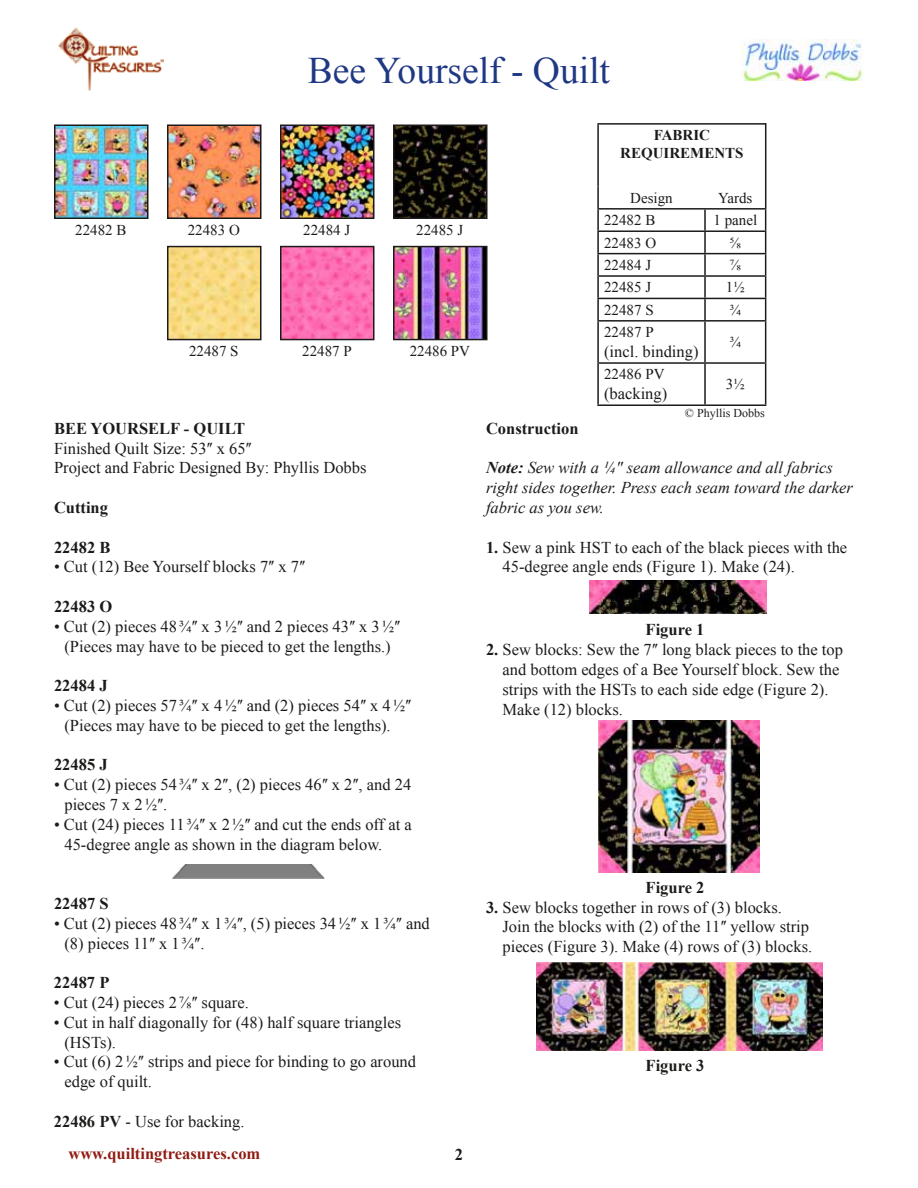
<style>
.page{position:relative;width:918px;height:1188px;background:#fff}
.page>*{position:absolute;margin:0;border:0;box-sizing:border-box;transform-origin:0 0}
.t1{font:37.5px "Times New Roman";color:#1e3883}
.t2{font:16.5px/19.8px "Times New Roman";color:#1c1b1a}
.t3{font:italic 16.5px/19.8px "Times New Roman";color:#1c1b1a}
.t4{font:700 16.5px "Times New Roman";color:#1c1b1a}
.t5{font:700 16.5px "Times New Roman";color:#8f1c12}
.t6{font:15px "Times New Roman";color:#1c1b1a}
.t7{font:700 15px/18px "Times New Roman";color:#1c1b1a;text-align:center}
.t8{font:12px "Times New Roman";color:#1c1b1a}
.s1{font-weight:700}
</style>
<div class="page">
<img style="left:57px;top:27px;width:107px;height:64px">
<img style="left:742px;top:40px;width:121px;height:41px">
<hr style="left:597px;top:232px;width:2px;height:21px;background:#1c1b1a">
<hr style="left:705px;top:230px;width:61px;height:2px;background:#1c1b1a">
<hr style="left:704px;top:232px;width:2px;height:21px;background:#1c1b1a">
<hr style="left:597px;top:253px;width:108px;height:1px;background:#1c1b1a">
<hr style="left:597px;top:254px;width:2px;height:21px;background:#1c1b1a">
<hr style="left:705px;top:253px;width:61px;height:1px;background:#1c1b1a">
<hr style="left:704px;top:254px;width:2px;height:21px;background:#1c1b1a">
<hr style="left:597px;top:275px;width:108px;height:2px;background:#1c1b1a">
<hr style="left:597px;top:277px;width:2px;height:21px;background:#1c1b1a">
<hr style="left:705px;top:275px;width:61px;height:2px;background:#1c1b1a">
<hr style="left:704px;top:277px;width:2px;height:21px;background:#1c1b1a">
<hr style="left:597px;top:298px;width:108px;height:1px;background:#1c1b1a">
<hr style="left:597px;top:299px;width:2px;height:21px;background:#1c1b1a">
<hr style="left:705px;top:298px;width:61px;height:1px;background:#1c1b1a">
<hr style="left:704px;top:299px;width:2px;height:21px;background:#1c1b1a">
<hr style="left:597px;top:320px;width:108px;height:2px;background:#1c1b1a">
<hr style="left:597px;top:322px;width:2px;height:40px;background:#1c1b1a">
<hr style="left:705px;top:320px;width:61px;height:2px;background:#1c1b1a">
<hr style="left:704px;top:322px;width:2px;height:40px;background:#1c1b1a">
<hr style="left:765px;top:322px;width:1px;height:40px;background:#1c1b1a">
<hr style="left:597px;top:362px;width:108px;height:2px;background:#1c1b1a">
<hr style="left:597px;top:364px;width:2px;height:40px;background:#1c1b1a">
<hr style="left:705px;top:362px;width:61px;height:2px;background:#1c1b1a">
<hr style="left:704px;top:364px;width:2px;height:40px;background:#1c1b1a">
<hr style="left:765px;top:364px;width:1px;height:40px;background:#1c1b1a">
<hr style="left:597px;top:404px;width:108px;height:2px;background:#1c1b1a">
<hr style="left:705px;top:404px;width:61px;height:2px;background:#1c1b1a">
<hr style="left:597px;top:123px;width:108px;height:2px;background:#1c1b1a">
<hr style="left:597px;top:125px;width:2px;height:39px;background:#1c1b1a">
<hr style="left:705px;top:123px;width:61px;height:2px;background:#1c1b1a">
<hr style="left:597px;top:164px;width:2px;height:22px;background:#1c1b1a">
<hr style="left:597px;top:186px;width:2px;height:22px;background:#1c1b1a">
<hr style="left:597px;top:208px;width:108px;height:2px;background:#1c1b1a">
<hr style="left:597px;top:210px;width:2px;height:20px;background:#1c1b1a">
<hr style="left:705px;top:208px;width:61px;height:2px;background:#1c1b1a">
<hr style="left:704px;top:210px;width:2px;height:20px;background:#1c1b1a">
<svg style="left:765px;top:210px;width:1px;height:110px"></svg>
<hr style="left:597px;top:230px;width:108px;height:2px;background:#1c1b1a">
<img style="left:57px;top:127px;width:88px;height:89px">
<div style="left:54px;top:124px;width:94px;height:95px;border:2px solid #1c1b1a"></div>
<img style="left:396px;top:127px;width:89px;height:89px">
<div style="left:393px;top:124px;width:95px;height:95px;border:2px solid #1c1b1a"></div>
<img style="left:170px;top:127px;width:88px;height:89px">
<div style="left:167px;top:124px;width:94px;height:95px;border:2px solid #1c1b1a"></div>
<img style="left:283px;top:127px;width:89px;height:89px">
<div style="left:280px;top:124px;width:95px;height:95px;border:2px solid #1c1b1a"></div>
<img style="left:396px;top:249px;width:89px;height:88px">
<div style="left:393px;top:246px;width:95px;height:94px;border:2px solid #1c1b1a"></div>
<img style="left:170px;top:249px;width:88px;height:88px">
<div style="left:167px;top:246px;width:94px;height:94px;border:2px solid #1c1b1a"></div>
<img style="left:283px;top:249px;width:89px;height:88px">
<div style="left:280px;top:246px;width:95px;height:94px;border:2px solid #1c1b1a"></div>
<img style="left:172px;top:865px;width:153px;height:14px">
<img style="left:590px;top:581px;width:176px;height:32px">
<img style="left:598px;top:721px;width:162px;height:152px">
<img style="left:537px;top:963px;width:286px;height:87px">
<hr style="left:765px;top:123px;width:1px;height:85px;background:#1c1b1a">
<h1 class="t1" style="left:308px;top:45px;width:304px">Bee Yourself - Quilt</h1>
<p class="t6" style="left:75px;top:219px;width:53px">22482 B</p>
<p class="t6" style="left:188px;top:219px;width:54px">22483 O</p>
<p class="t6" style="left:303px;top:219px;width:49px">22484 J</p>
<p class="t6" style="left:416px;top:219px;width:49px">22485 J</p>
<p class="t6" style="left:189px;top:341px;width:51px">22487 S</p>
<p class="t6" style="left:302px;top:341px;width:51px">22487 P</p>
<p class="t6" style="left:410px;top:341px;width:62px">22486 PV</p>
<p class="t4" style="left:54px;top:417px;width:193px">BEE YOURSELF - QUILT</p>
<p class="t2" style="left:54px;top:438px;width:314px">Finished Quilt Size: 53ʺ x 65ʺ<br>Project and Fabric Designed By: Phyllis Dobbs</p>
<p class="t4" style="left:54px;top:496px;width:56px">Cutting</p>
<p class="t4" style="left:54px;top:536px;width:58px">22482 B</p>
<p class="t2" style="left:54px;top:557px;width:253px">• Cut (12) Bee Yourself blocks 7ʺ x 7ʺ</p>
<p class="t4" style="left:54px;top:595px;width:60px">22483 O</p>
<p class="t2" style="left:54px;top:616px;width:348px;text-align:center">• Cut (2) pieces 48¾ʺ x 3½ʺ and 2 pieces 43ʺ x 3½ʺ (Pieces may have to be pieced to get the lengths.)</p>
<p class="t4" style="left:54px;top:674px;width:55px">22484 J</p>
<p class="t2" style="left:64px;top:695px;width:348px;text-indent:-10px">• Cut (2) pieces 57¾ʺ x 4½ʺ and (2) pieces 54ʺ x 4½ʺ (Pieces may have to be pieced to get the lengths).</p>
<p class="t4" style="left:54px;top:753px;width:55px">22485 J</p>
<p class="t2" style="left:64px;top:775px;width:348px;text-indent:-10px">• Cut (2) pieces 54¾ʺ x 2ʺ, (2) pieces 46ʺ x 2ʺ, and 24 pieces 7 x 2½ʺ.</p>
<p class="t2" style="left:64px;top:814px;width:349px;text-indent:-10px">• Cut (24) pieces 11¾ʺ x 2½ʺ and cut the ends off at a<br>45-degree angle as shown in the diagram below.</p>
<p class="t4" style="left:54px;top:892px;width:56px">22487 S</p>
<p class="t2" style="left:64px;top:913px;width:367px;text-indent:-10px">• Cut (2) pieces 48¾ʺ x 1¾ʺ, (5) pieces 34½ʺ x 1¾ʺ and (8) pieces 11ʺ x 1¾ʺ.</p>
<p class="t4" style="left:54px;top:971px;width:57px">22487 P</p>
<p class="t2" style="left:54px;top:992px;width:196px">• Cut (24) pieces 2⅞ʺ square.</p>
<p class="t2" style="left:64px;top:1012px;width:338px;text-indent:-10px">• Cut in half diagonally for (48) half square triangles (HSTs).</p>
<p class="t2" style="left:64px;top:1052px;width:353px;text-indent:-10px">• Cut (6) 2½ʺ strips and piece for binding to go around edge of quilt.</p>
<p class="t2" style="left:54px;top:1111px;width:192px"><span class="s1">22486 PV</span> - Use for backing.</p>
<p class="t5" style="left:68px;top:1142px;width:193px">www.quiltingtreasures.com</p>
<p class="t4" style="left:455px;top:1143px;width:10px">2</p>
<p class="t7" style="left:620px;top:126px;width:125px">FABRIC<br>REQUIREMENTS</p>
<p class="t6" style="left:630px;top:188px;width:44px">Design</p>
<p class="t6" style="left:718px;top:188px;width:36px">Yards</p>
<p class="t6" style="left:604px;top:210px;width:53px">22482 B</p>
<p class="t6" style="left:713px;top:210px;width:45px">1 panel</p>
<p class="t6" style="left:604px;top:233px;width:54px">22483 O</p>
<p class="t6" style="left:730px;top:233px;width:13px">⅝</p>
<p class="t6" style="left:604px;top:255px;width:49px">22484 J</p>
<p class="t6" style="left:730px;top:255px;width:13px">⅞</p>
<p class="t6" style="left:604px;top:277px;width:49px">22485 J</p>
<p class="t6" style="left:726px;top:277px;width:20px">1½</p>
<p class="t6" style="left:604px;top:300px;width:51px">22487 S</p>
<p class="t6" style="left:730px;top:300px;width:13px">¾</p>
<p class="t6" style="left:604px;top:322px;width:51px">22487 P</p>
<p class="t2" style="left:604px;top:341px;width:96px">(incl. binding)</p>
<p class="t6" style="left:730px;top:332px;width:13px">¾</p>
<p class="t6" style="left:604px;top:364px;width:62px">22486 PV</p>
<p class="t2" style="left:604px;top:384px;width:65px">(backing)</p>
<p class="t6" style="left:726px;top:374px;width:20px">3½</p>
<p class="t8" style="left:685px;top:405px;width:81px">© Phyllis Dobbs</p>
<p class="t4" style="left:486px;top:417px;width:94px">Construction</p>
<p class="t3" style="left:486px;top:458px;width:368px"><span class="s1">Note:</span> Sew with a ¼ʺ seam allowance and all fabrics right sides together. Press each seam toward the darker fabric as you sew.</p>
<p class="t2" style="left:503px;top:537px;width:346px;text-indent:-16px"><span class="s1">1.</span> Sew a pink HST to each of the black pieces with the<br>45-degree angle ends (Figure 1). Make (24).</p>
<p class="t4" style="left:646px;top:618px;width:60px">Figure 1</p>
<p class="t2" style="left:503px;top:640px;width:342px;text-indent:-16px"><span class="s1">2.</span> Sew blocks: Sew the 7ʺ long black pieces to the top and bottom edges of a Bee Yourself block. Sew the strips with the HSTs to each side edge (Figure 2).<br>Make (12) blocks.</p>
<p class="t4" style="left:646px;top:876px;width:60px">Figure 2</p>
<p class="t2" style="left:503px;top:897px;width:311px;text-indent:-16px"><span class="s1">3.</span> Sew blocks together in rows of (3) blocks.<br>Join the blocks with (2) of the 11ʺ yellow strip pieces (Figure 3). Make (4) rows of (3) blocks.</p>
<p class="t4" style="left:646px;top:1054px;width:60px">Figure 3</p>
</div>
